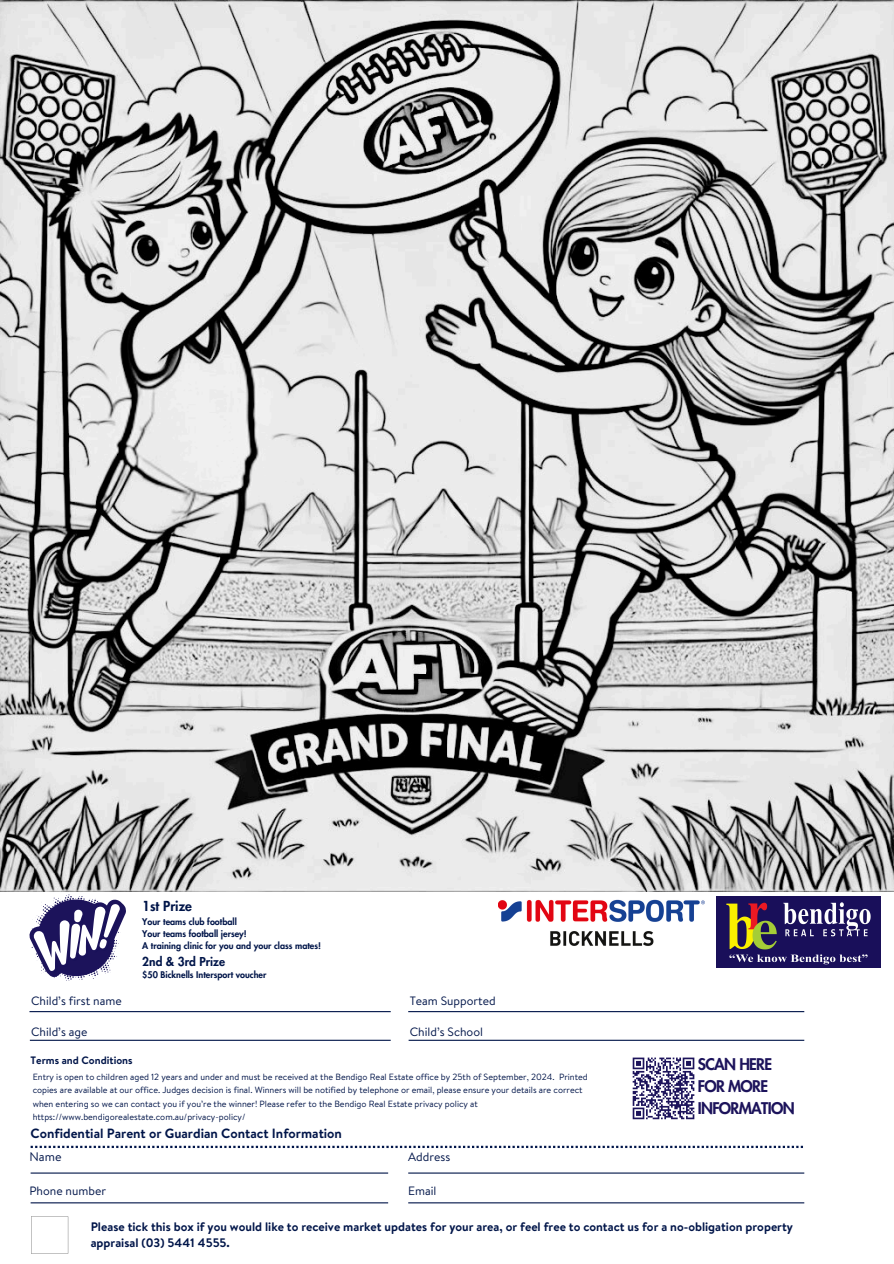
<style>
.page{position:relative;width:894px;height:1264px;background:#fff}
.page>*{position:absolute;margin:0;border:0;box-sizing:border-box;transform-origin:0 0}
.t1{font:800 15.75px/21.8px "Futura LT Pro";letter-spacing:-.04em;color:#1c135b}
.t2{font:800 13.5px "Futura LT Pro";color:#001549}
.t3{font:700 13.35px "Brandon Text";color:#001549}
.t4{font:12.45px "Brandon Text";color:#001549}
.t5{font:700 12.3px/16.4px "Brandon Text";color:#001549}
.t6{font:12px "Brandon Text";color:#001549}
.t7{font:800 12px "Futura LT Pro";color:#001549}
.t8{font:700 10.65px "Brandon Text";color:#001549}
.t9{font:9px/13.5px "Brandon Text";color:#001549}
.t10{font:800 9px/12px "Futura LT Pro";color:#001549}
</style>
<div class="page">
<img style="left:0;top:0;width:893px;height:891px">
<hr style="left:29px;top:1011px;width:361px;height:1px;background:#001549">
<hr style="left:30px;top:1039px;width:360px;height:1px;background:#001549">
<svg style="left:31px;top:1145px;width:771px;height:2px"></svg>
<hr style="left:31px;top:1172px;width:357px;height:1px;background:#001549">
<hr style="left:31px;top:1202px;width:357px;height:1px;background:#001549">
<hr style="left:408px;top:1172px;width:396px;height:1px;background:#001549">
<hr style="left:408px;top:1202px;width:396px;height:1px;background:#001549">
<svg style="left:31px;top:1216px;width:37px;height:37px"></svg>
<hr style="left:408px;top:1011px;width:396px;height:1px;background:#001549">
<hr style="left:408px;top:1039px;width:396px;height:1px;background:#001549">
<img style="left:716px;top:896px;width:163px;height:71px">
<svg style="left:29px;top:894px;width:97px;height:86px"></svg>
<img style="left:499px;top:899px;width:205px;height:47px">
<svg style="left:632px;top:1057px;width:63px;height:63px"></svg>
<h3 class="t2" style="left:142px;top:899px;width:51px">1st Prize</h3>
<h3 class="t10" style="left:142px;top:915px;width:180px">Your teams club football<br>Your teams football jersey!<br>A training clinic for you and your class mates!</h3>
<h4 class="t7" style="left:142px;top:955px;width:84px">2nd &amp; 3rd Prize</h4>
<h4 class="t10" style="left:142px;top:969px;width:126px">$50 Bicknells Intersport voucher</h4>
<h6 class="t6" style="left:31px;top:992px;width:92px">Child’s first name</h6>
<p class="t6" style="left:31px;top:1023px;width:58px">Child’s age</p>
<p class="t8" style="left:31px;top:1052px;width:103px">Terms and Conditions</p>
<h4 class="t9" style="left:33px;top:1069px;width:556px">Entry is open to children aged 12 years and under and must be received at the Bendigo Real Estate office by 25th of September, 2024. Printed copies are available at our office. Judges decision is final. Winners will be notified by telephone or email, please ensure your details are correct when entering so we can contact you if you’re the winner! Please refer to the Bendigo Real Estate privacy policy at https://www.bendigorealestate.com.au/privacy-policy/</h4>
<h4 class="t3" style="left:31px;top:1123px;width:313px">Confidential Parent or Guardian Contact Information</h4>
<h4 class="t4" style="left:29px;top:1147px;width:34px">Name</h4>
<h4 class="t6" style="left:29px;top:1182px;width:78px">Phone number</h4>
<h1 class="t6" style="left:409px;top:992px;width:87px">Team Supported</h1>
<h2 class="t6" style="left:409px;top:1023px;width:75px">Child’s School</h2>
<h4 class="t1" style="left:697px;top:1054px;width:98px">SCAN HERE<br>FOR MORE<br>INFORMATION</h4>
<h5 class="t6" style="left:408px;top:1147px;width:43px">Address</h5>
<p class="t6" style="left:408px;top:1182px;width:30px">Email</p>
<p class="t5" style="left:91px;top:1218px;width:703px">Please tick this box if you would like to receive market updates for your area, or feel free to contact us for a no-obligation property appraisal (03) 5441 4555.</p>
</div>
